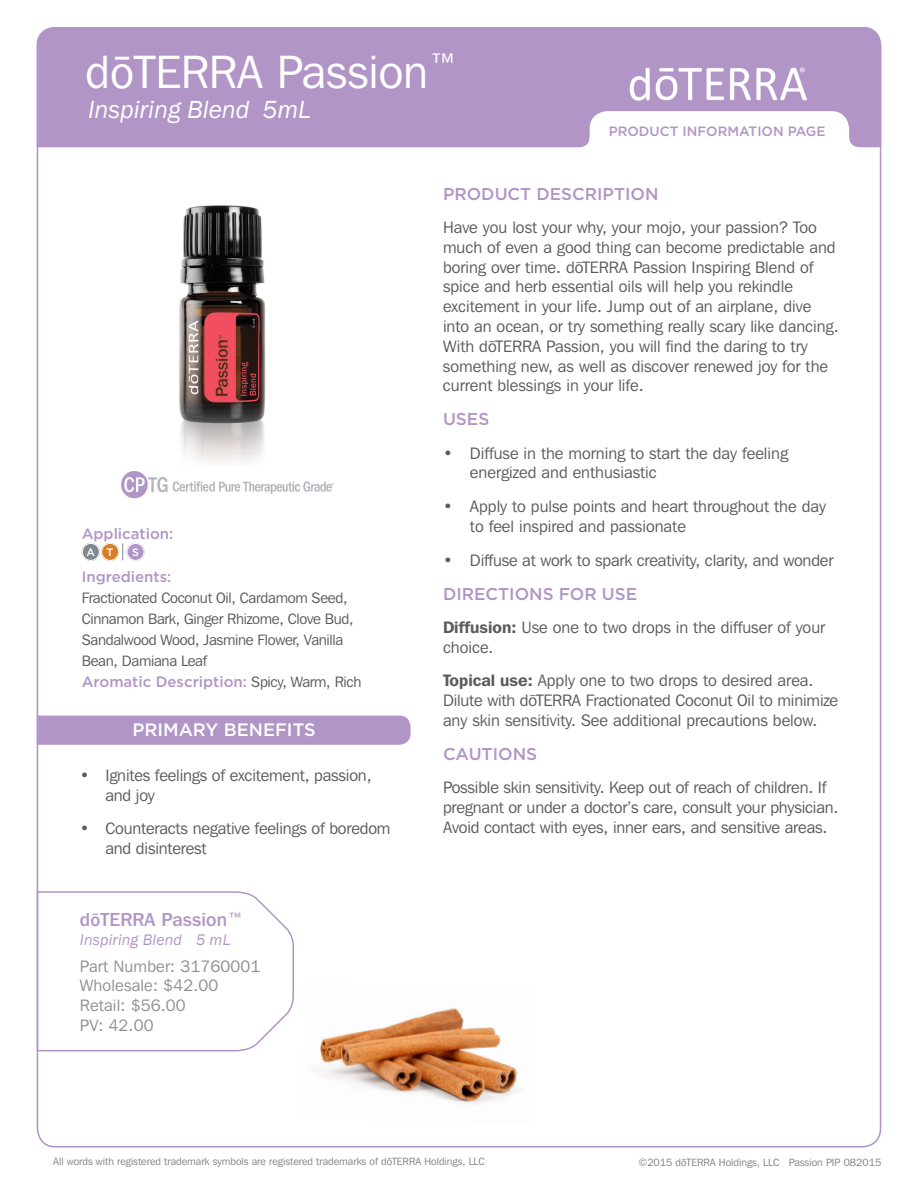
<style>
.page{position:relative;width:918px;height:1188px;background:#fff}
.page>*{position:absolute;margin:0;border:0;box-sizing:border-box;transform-origin:0 0}
.t1{font:46.5px "Franklin Gothic IT Cby BT";color:#fff}
.t2{font:italic 25.5px "Franklin Gothic";color:#fff}
.t3{font:500 18.75px "Franklin Gothic IT Cby BT";letter-spacing:.01em;color:#b195c6}
.t4{font:500 18px "Gotham";color:#fff}
.t5{font:500 17.1px "Gotham";color:#b195c6}
.t6{font:16.5px/19.8px "Franklin Gothic IT Cby BT";color:#5a5b5d}
.t7{font:16.5px/19.8px "Franklin Gothic IT Cby BT";letter-spacing:.01em;color:#8e9092}
.t8{font:italic 15.75px "Franklin Gothic";letter-spacing:.01em;color:#b195c6}
.t9{font:15px/21px "Franklin Gothic IT Cby BT";letter-spacing:-.02em;color:#5a5b5d}
.t10{font:500 15px "Gotham";color:#b195c6}
.t11{font:500 13.5px "Gotham";color:#b195c6}
.t12{font:500 10.8px "Gotham";color:#fff}
.t13{font:10.5px "Franklin Gothic IT Cby BT";color:#808285}
.s1{font-family:"Franklin Gothic"}
.s2{font-family:"Franklin Gothic IT Cby BT";font-weight:400;color:#5a5b5d}
.s3{font-weight:600}
</style>
<div class="page">
<img style="left:121px;top:471px;width:213px;height:28px">
<img style="left:317px;top:1008px;width:201px;height:96px">
<div style="left:37px;top:27px;width:844px;height:120px;background:#b195c6"></div>
<img style="left:618px;top:64px;width:201px;height:41px">
<svg style="left:36px;top:715px;width:375px;height:31px;background:#b69bc9"></svg>
<svg style="left:580px;top:111px;width:279px;height:37px"></svg>
<svg style="left:122px;top:543px;width:1px;height:17px"></svg>
<div style="left:82px;top:543px;width:18px;height:18px;background:#7d8891;border-radius:50%"></div>
<div style="left:82px;top:543px;width:17px;height:18px;border:1px solid #fff;border-radius:50%"></div>
<div style="left:101px;top:543px;width:18px;height:18px;background:#d77d2a;border-radius:50%"></div>
<div style="left:101px;top:543px;width:18px;height:18px;border:1px solid #fff;border-radius:50%"></div>
<div style="left:143px;top:543px;width:17px;height:18px;border:1px solid #fff;border-radius:50%"></div>
<svg style="left:126px;top:543px;width:19px;height:18px"></svg>
<div style="left:127px;top:543px;width:17px;height:18px;border:1px solid #fff;border-radius:50%"></div>
<svg style="left:36px;top:890px;width:258px;height:162px"></svg>
<img style="left:179px;top:205px;width:87px;height:257px">
<h1 class="t1" style="left:85px;top:44px;width:374px">d<span class="s1">ō</span>TERRA Passion<sup>™</sup></h1>
<h2 class="t2" style="left:88px;top:94px;width:225px">Inspiring Blend 5mL</h2>
<p class="t10" style="left:82px;top:523px;width:93px">Application:</p>
<p class="t12" style="left:87px;top:545px;width:29px">A T</p>
<p class="t12" style="left:132px;top:545px;width:8px">S</p>
<p class="t10" style="left:82px;top:567px;width:91px">Ingredients:</p>
<p class="t9" style="left:82px;top:587px;width:274px">Fractionated Coconut Oil, Cardamom Seed, Cinnamon Bark, Ginger Rhizome, Clove Bud, Sandalwood Wood, Jasmine Flower, Vanilla Bean, Damiana Leaf</p>
<p class="t10" style="left:82px;top:672px;width:281px">Aromatic Description: <span class="s2">Spicy, Warm, Rich</span></p>
<p class="t4" style="left:132px;top:718px;width:185px">PRIMARY BENEFITS</p>
<p class="t6" style="left:105px;top:765px;width:268px;text-indent:-25px">• Ignites feelings of excitement, passion, and joy</p>
<p class="t6" style="left:105px;top:818px;width:287px;text-indent:-25px">• Counteracts negative feelings of boredom and disinterest</p>
<p class="t3" style="left:80px;top:907px;width:165px">d<span class="s1">ō</span>TERRA Passion™</p>
<p class="t8" style="left:80px;top:930px;width:152px">Inspiring Blend 5 mL</p>
<p class="t7" style="left:80px;top:956px;width:182px">Part Number: 31760001<br>Wholesale: $42.00<br>Retail: $56.00<br>PV: 42.00</p>
<p class="t11" style="left:609px;top:123px;width:218px">PRODUCT INFORMATION PAGE</p>
<p class="t5" style="left:443px;top:182px;width:217px">PRODUCT DESCRIPTION</p>
<p class="t6" style="left:443px;top:217px;width:397px">Have you lost your why, your mojo, your passion? Too much of even a good thing can become predictable and boring over time. do–TERRA Passion Inspiring Blend of spice and herb essential oils will help you rekindle excitement in your life. Jump out of an airplane, dive into an ocean, or try something really scary like dancing.<br>With do–TERRA Passion, you will find the daring to try something new, as well as discover renewed joy for the current blessings in your life.</p>
<p class="t5" style="left:443px;top:408px;width:48px">USES</p>
<p class="t6" style="left:470px;top:443px;width:320px;text-indent:-27px">• Diffuse in the morning to start the day feeling energized and enthusiastic</p>
<p class="t6" style="left:470px;top:496px;width:358px;text-indent:-27px">• Apply to pulse points and heart throughout the day to feel inspired and passionate</p>
<p class="t6" style="left:443px;top:550px;width:392px">• Diffuse at work to spark creativity, clarity, and wonder</p>
<p class="t5" style="left:443px;top:583px;width:196px">DIRECTIONS FOR USE</p>
<p class="t6" style="left:443px;top:617px;width:384px"><span class="s3">Diffusion:</span> Use one to two drops in the diffuser of your choice.</p>
<p class="t6" style="left:443px;top:671px;width:397px"><span class="s3">Topical use:</span> Apply one to two drops to desired area.<br>Dilute with do–TERRA Fractionated Coconut Oil to minimize any skin sensitivity. See additional precautions below.</p>
<p class="t5" style="left:443px;top:743px;width:96px">CAUTIONS</p>
<p class="t6" style="left:443px;top:777px;width:397px">Possible skin sensitivity. Keep out of reach of children. If pregnant or under a doctor’s care, consult your physician.<br>Avoid contact with eyes, inner ears, and sensitive areas.</p>
<p class="t13" style="left:53px;top:1155px;width:433px">All words with registered trademark symbols are registered trademarks of d<span class="s1">ō</span>TERRA Holdings, LLC</p>
<p class="t13" style="left:639px;top:1156px;width:244px">©2015 d<span class="s1">ō</span>TERRA Holdings, LLC Passion PIP 082015</p>
</div>
